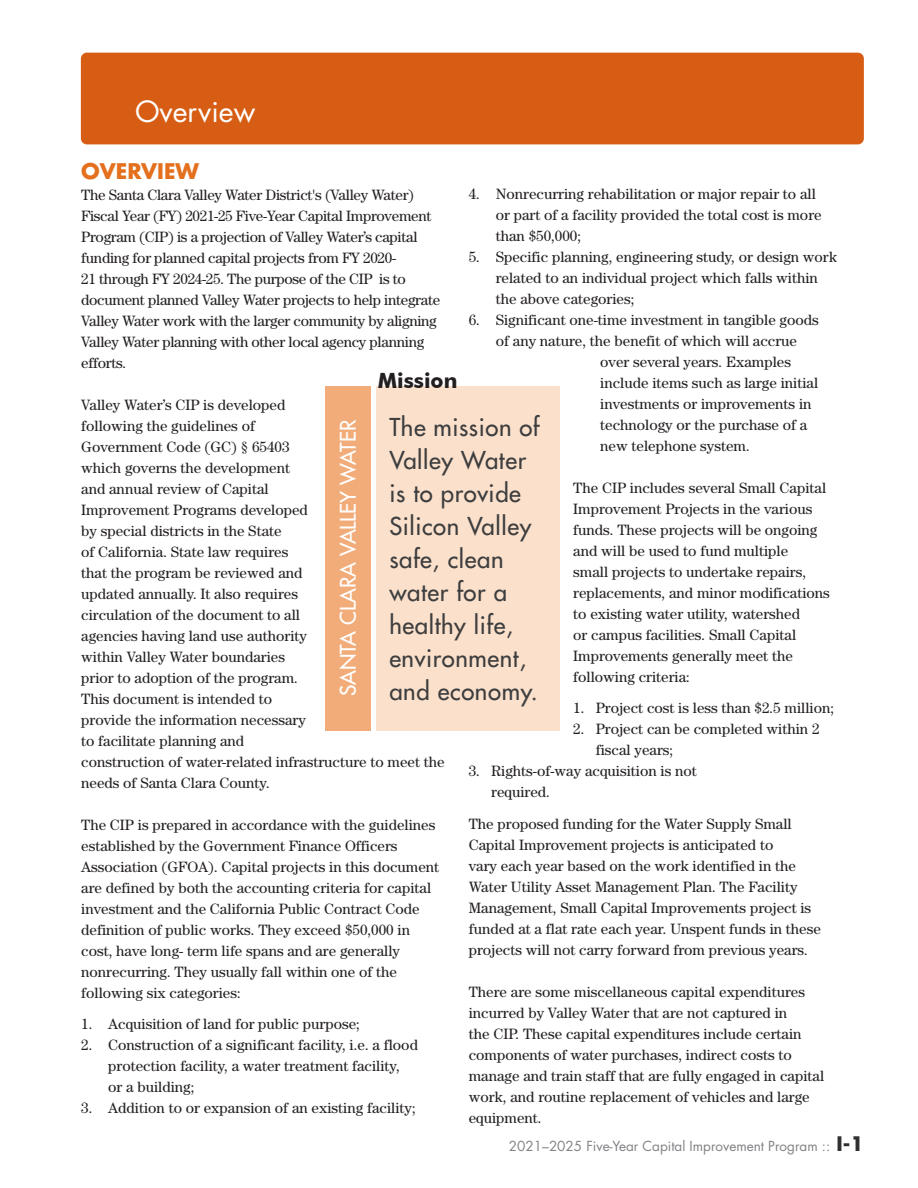
<style>
.page{position:relative;width:918px;height:1188px;background:#fff}
.page>*{position:absolute;margin:0;border:0;box-sizing:border-box;transform-origin:0 0}
.t1{font:28.5px "Futura Std";color:#fff}
.t2{font:500 24px/33px "Futura Std";letter-spacing:.025em;color:#3e3e3f}
.t3{font:500 21px "Futura Std";color:#fff}
.t4{font:700 21px "Futura Std";color:#e4701e}
.t5{font:700 21px "Futura BT";color:#231f20}
.t6{font:15px/21px "Century Std";color:#231f20}
.t7{font:15px/21px "Century Std";letter-spacing:-.02em;color:#231f20}
.t8{font:13.5px "Futura Std";color:#808285}
.s1{font-weight:700;font-size:19.5px;color:#312f30}
</style>
<div class="page">
<div style="left:81px;top:53px;width:783px;height:91px;background:#d75d14;border-radius:6px"></div>
<div style="left:376px;top:386px;width:184px;height:344px;background:#fbe1cc"></div>
<div style="left:325px;top:386px;width:45px;height:344px;background:#f2ac79"></div>
<h1 class="t1" style="left:135px;top:93px;width:122px">Overview</h1>
<p class="t4" style="left:81px;top:157px;width:119px">OVERVIEW</p>
<p class="t7" style="left:81px;top:184px;width:361px">The Santa Clara Valley Water District's (Valley Water)<br>Fiscal Year (FY) 2021-25 Five-Year Capital Improvement Program (CIP) is a projection of Valley Water’s capital funding for planned capital projects from FY 2020-<br>21 through FY 2024-25. The purpose of the CIP is to document planned Valley Water projects to help integrate Valley Water work with the larger community by aligning Valley Water planning with other local agency planning efforts.</p>
<p class="t6" style="left:81px;top:394px;width:365px">Valley Water’s CIP is developed<br>following the guidelines of<br>Government Code (GC) § 65403<br>which governs the development<br>and annual review of Capital<br>Improvement Programs developed<br>by special districts in the State<br>of California. State law requires<br>that the program be reviewed and<br>updated annually. It also requires<br>circulation of the document to all<br>agencies having land use authority<br>within Valley Water boundaries<br>prior to adoption of the program.<br>This document is intended to<br>provide the information necessary<br>to facilitate planning and<br>construction of water-related infrastructure to meet the needs of Santa Clara County.</p>
<p class="t6" style="left:81px;top:814px;width:359px">The CIP is prepared in accordance with the guidelines established by the Government Finance Officers Association (GFOA). Capital projects in this document are defined by both the accounting criteria for capital investment and the California Public Contract Code definition of public works. They exceed $50,000 in cost, have long- term life spans and are generally nonrecurring. They usually fall within one of the following six categories:</p>
<p class="t6" style="left:81px;top:1013px;width:280px">1. Acquisition of land for public purpose;</p>
<p class="t6" style="left:108px;top:1034px;width:311px;text-indent:-27px">2. Construction of a significant facility, i.e. a flood protection facility, a water treatment facility,<br>or a building;</p>
<p class="t6" style="left:81px;top:1097px;width:336px">3. Addition to or expansion of an existing facility;</p>
<p class="t6" style="left:496px;top:183px;width:327px;text-indent:-27px">4. Nonrecurring rehabilitation or major repair to all or part of a facility provided the total cost is more than $50,000;</p>
<p class="t6" style="left:496px;top:246px;width:343px;text-indent:-27px">5. Specific planning, engineering study, or design work related to an individual project which falls within the above categories;</p>
<p class="t6" style="left:469px;top:309px;width:351px">6. Significant one-time investment in tangible goods</p>
<p class="t6" style="left:496px;top:330px;width:303px">of any nature, the benefit of which will accrue</p>
<p class="t6" style="left:600px;top:351px;width:192px">over several years. Examples</p>
<p class="t6" style="left:600px;top:372px;width:219px">include items such as large initial</p>
<p class="t6" style="left:600px;top:393px;width:213px">investments or improvements in</p>
<p class="t6" style="left:600px;top:414px;width:209px">technology or the purchase of a</p>
<p class="t6" style="left:600px;top:435px;width:151px">new telephone system.</p>
<p class="t6" style="left:573px;top:477px;width:258px">The CIP includes several Small Capital Improvement Projects in the various funds. These projects will be ongoing and will be used to fund multiple<br>small projects to undertake repairs, replacements, and minor modifications to existing water utility, watershed<br>or campus facilities. Small Capital Improvements generally meet the following criteria:</p>
<p class="t6" style="left:573px;top:697px;width:262px">1. Project cost is less than $2.5 million;</p>
<p class="t6" style="left:573px;top:718px;width:248px">2. Project can be completed within 2</p>
<p class="t6" style="left:596px;top:739px;width:79px">fiscal years;</p>
<p class="t6" style="left:469px;top:760px;width:229px">3. Rights-of-way acquisition is not</p>
<p class="t6" style="left:491px;top:781px;width:60px">required.</p>
<p class="t6" style="left:469px;top:813px;width:354px">The proposed funding for the Water Supply Small Capital Improvement projects is anticipated to<br>vary each year based on the work identified in the Water Utility Asset Management Plan. The Facility Management, Small Capital Improvements project is funded at a flat rate each year. Unspent funds in these projects will not carry forward from previous years.</p>
<p class="t6" style="left:469px;top:981px;width:357px">There are some miscellaneous capital expenditures incurred by Valley Water that are not captured in<br>the CIP. These capital expenditures include certain components of water purchases, indirect costs to manage and train staff that are fully engaged in capital work, and routine replacement of vehicles and large equipment.</p>
<p class="t5" style="left:378px;top:367px;width:81px">Mission</p>
<p class="t2" style="left:389px;top:411px;width:152px">The mission of<br>Valley Water is to provide<br>Silicon Valley safe, clean water for a healthy life,</p>
<p class="t2" style="left:389px;top:642px;width:138px">environment,</p>
<p class="t3" style="left:335px;top:696px;width:278px;rotate:-90deg">SANTA CLARA VALLEY WATER</p>
<p class="t2" style="left:389px;top:675px;width:150px">and economy.</p>
<p class="t8" style="left:509px;top:1138px;width:357px">2021–2025 Five-Year Capital Improvement Program :: <span class="s1">I-1</span></p>
</div>
